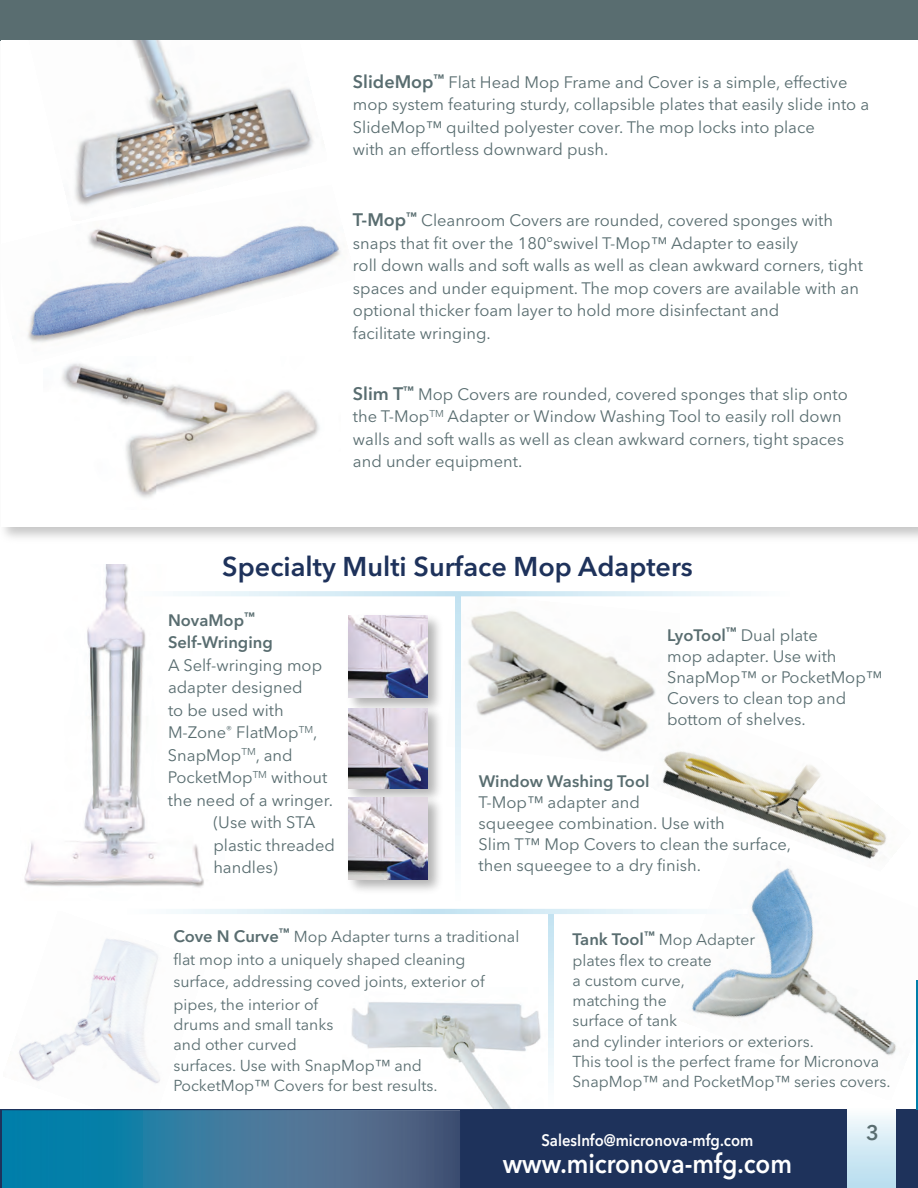
<style>
.page{position:relative;width:918px;height:1188px;background:#fff}
.page>*{position:absolute;margin:0;border:0;box-sizing:border-box;transform-origin:0 0}
.t1{font:600 27px "Avenir Next";color:#1e325b}
.t2{font:600 27px "Avenir Next";color:#fff;scale:.9 1}
.t3{font:600 21px "Raleway";color:#596d70}
.t4{font:16.5px/22.5px "Avenir Next";color:#596d70}
.t5{font:600 16.5px/22.5px "Avenir Next";color:#596d70}
.t6{font:600 16.5px "Avenir Next";color:#fff;scale:.9 1}
.t7{font:15.75px/20.2px "Avenir Next";color:#596d70}
.s1{font-weight:600;font-size:18px}
.s2{font-weight:600}
.s3{font-weight:600;font-size:16.5px}
</style>
<div class="page">
<img style="left:19px;top:938px;width:141px;height:146px">
<img style="left:351px;top:1002px;width:190px;height:107px">
<svg style="left:548px;top:914px;width:6px;height:165px"></svg>
<div style="left:0;top:1109px;width:918px;height:79px;background:#1e325b"></div>
<img style="left:692px;top:892px;width:225px;height:208px">
<hr style="left:917px;top:980px;width:1px;height:130px;background:#007ea9">
<img style="left:446px;top:596px;width:210px;height:156px">
<svg style="left:455px;top:596px;width:6px;height:261px;background:#daedf6"></svg>
<img style="left:24px;top:565px;width:180px;height:323px">
<svg style="left:2px;top:1110px;width:458px;height:78px;background:#327499"></svg>
<div style="left:848px;top:1108px;width:48px;height:80px;background:linear-gradient(to bottom,#f8fcfd,#b5dcee)"></div>
<div style="left:0;top:41px;width:20px;height:978px;background:#fff"></div>
<img style="left:0;top:39px;width:918px;height:499px">
<div style="left:2px;top:19px;width:916px;height:508px;background:#fff"></div>
<img style="left:25px;top:39px;width:302px;height:144px">
<img style="left:0;top:183px;width:341px;height:181px">
<img style="left:43px;top:356px;width:297px;height:142px">
<div style="left:0;top:0;width:918px;height:39px;background:#596d70"></div>
<img style="left:348px;top:610px;width:99px;height:90px">
<img style="left:348px;top:616px;width:80px;height:82px">
<img style="left:348px;top:708px;width:80px;height:81px">
<img style="left:348px;top:791px;width:93px;height:100px">
<img style="left:348px;top:797px;width:80px;height:82px">
<hr style="left:917px;top:0;width:1px;height:115px;background:#596d70">
<svg style="left:128px;top:591px;width:615px;height:5px"></svg>
<img style="left:647px;top:707px;width:240px;height:185px">
<svg style="left:171px;top:909px;width:577px;height:5px"></svg>
<p class="t4" style="left:353px;top:70px;width:518px"><span class="s1">SlideMop</span><sup>™</sup> Flat Head Mop Frame and Cover is a simple, effective mop system featuring sturdy, collapsible plates that easily slide into a SlideMop™ quilted polyester cover. The mop locks into place<br>with an effortless downward push.</p>
<p class="t4" style="left:353px;top:208px;width:512px"><span class="s1">T-Mop</span><sup>™</sup> Cleanroom Covers are rounded, covered sponges with snaps that fit over the 180°swivel T-Mop™ Adapter to easily<br>roll down walls and soft walls as well as clean awkward corners, tight spaces and under equipment. The mop covers are available with an optional thicker foam layer to hold more disinfectant and<br>facilitate wringing.</p>
<p class="t4" style="left:353px;top:382px;width:496px"><span class="s1">Slim T</span><sup>™</sup> Mop Covers are rounded, covered sponges that slip onto the T-Mop<sup>TM</sup> Adapter or Window Washing Tool to easily roll down walls and soft walls as well as clean awkward corners, tight spaces and under equipment.</p>
<h1 class="t1" style="left:222px;top:544px;width:472px">Specialty Multi Surface Mop Adapters</h1>
<p class="t5" style="left:168px;top:608px;width:106px">NovaMop<sup>™<br></sup>Self-Wringing</p>
<p class="t4" style="left:168px;top:653px;width:156px">A Self-wringing mop</p>
<p class="t4" style="left:168px;top:676px;width:136px">adapter designed</p>
<p class="t4" style="left:168px;top:698px;width:117px">to be used with</p>
<p class="t4" style="left:168px;top:721px;width:151px">M-Zone<sup>®</sup> FlatMop<sup>TM</sup>,</p>
<p class="t4" style="left:168px;top:743px;width:126px">SnapMop<sup>TM</sup>, and</p>
<p class="t4" style="left:168px;top:766px;width:161px">PocketMop<sup>TM</sup> without</p>
<p class="t4" style="left:168px;top:788px;width:167px">the need of a wringer.</p>
<p class="t4" style="left:213px;top:811px;width:103px">(Use with STA</p>
<p class="t4" style="left:213px;top:833px;width:123px">plastic threaded</p>
<p class="t4" style="left:213px;top:856px;width:66px">handles)</p>
<p class="t4" style="left:667px;top:624px;width:217px;line-height:21px"><span class="s2">LyoTool</span><sup>™</sup> Dual plate<br>mop adapter. Use with<br>SnapMop™ or PocketMop™<br>Covers to clean top and bottom of shelves.</p>
<p class="t5" style="left:479px;top:769px;width:172px">Window Washing Tool</p>
<p class="t4" style="left:479px;top:791px;width:314px;line-height:21px">T-Mop™ adapter and<br>squeegee combination. Use with<br>Slim T™ Mop Covers to clean the surface, then squeegee to a dry finish.</p>
<p class="t7" style="left:173px;top:925px;width:347px;line-height:22.5px"><span class="s3">Cove N Curve</span><sup>™</sup> Mop Adapter turns a traditional flat mop into a uniquely shaped cleaning surface, addressing coved joints, exterior of pipes, the interior of</p>
<p class="t7" style="left:173px;top:1014px;width:266px">drums and small tanks<br>and other curved<br>surfaces. Use with SnapMop™ and<br>PocketMop™ Covers for best results.</p>
<p class="t7" style="left:572px;top:929px;width:320px"><span class="s3">Tank Tool</span><sup>™</sup> Mop Adapter<br>plates flex to create<br>a custom curve,<br>matching the<br>surface of tank<br>and cylinder interiors or exteriors.<br>This tool is the perfect frame for Micronova<br>SnapMop™ and PocketMop™ series covers.</p>
<p class="t6" style="left:541px;top:1126px;width:237px">SalesInfo@micronova-mfg.com</p>
<p class="t3" style="left:867px;top:1123px;width:13px">3</p>
<h1 class="t2" style="left:503px;top:1140px;width:323px">www.micronova-mfg.com</h1>
</div>
